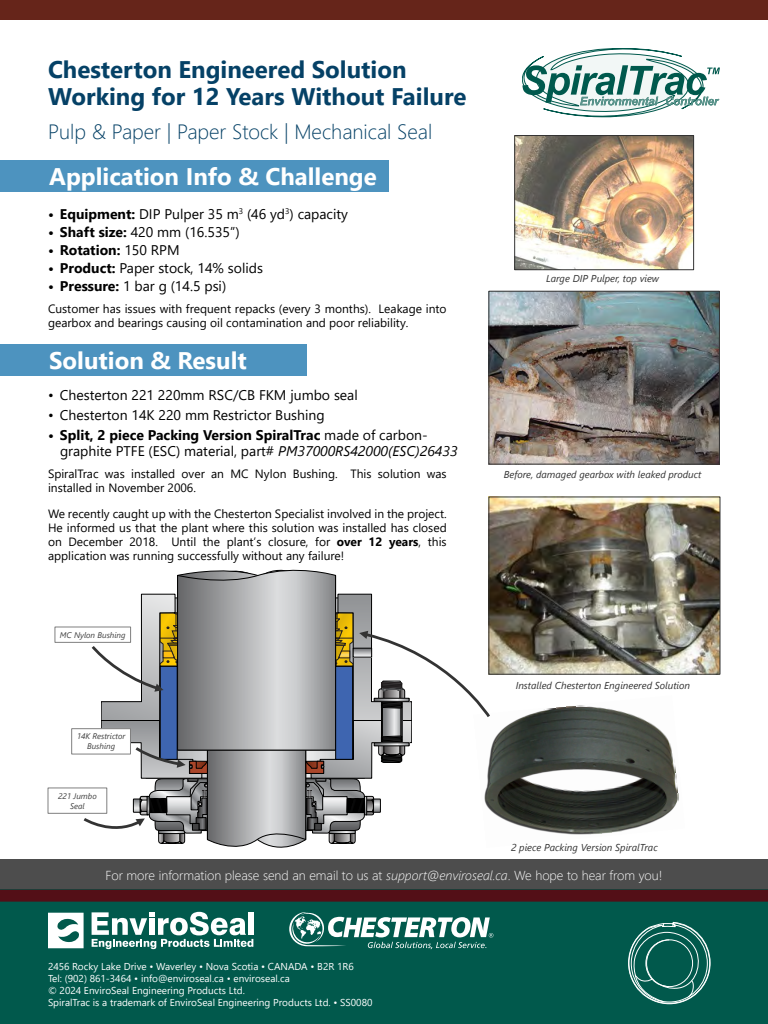
<style>
.page{position:relative;width:768px;height:1024px;background:#fff}
.page>*{position:absolute;margin:0;border:0;box-sizing:border-box;transform-origin:0 0}
.t1{font:700 24px "Segoe UI";color:#054166}
.t2{font:700 24px "Segoe UI";color:#fff}
.t3{font:300 20.7px "Segoe UI";color:#054166}
.t4{font:14px "Segoe UI";color:#000}
.t5{font:700 14px "Segoe UI";color:#000}
.t6{font:300 13px "Segoe UI";color:#fff}
.t7{font:12px "Segoe UI";color:#000}
.t8{font:700 12px "Segoe UI";color:#000}
.t9{font:10px "Segoe UI";color:#fff}
.t10{font:italic 10px "Segoe UI";color:#333}
.t11{font:italic 8.2px "Segoe UI";color:#404040}
.t12{font:8.2px "Segoe UI";color:#000}
.s1{font-weight:700}
.s2{font-weight:400}
.s3{font-style:italic}
</style>
<div class="page">
<img style="left:492px;top:705px;width:187px;height:130px">
<div style="left:0;top:860px;width:768px;height:164px;background:#4d4d4d"></div>
<svg style="left:0;top:890px;width:768px;height:134px;background:#0a5046"></svg>
<svg style="left:48px;top:913px;width:36px;height:35px"></svg>
<div style="left:249px;top:912px;width:5px;height:23px;background:#fff"></div>
<svg style="left:92px;top:912px;width:161px;height:37px;background:#6a9d96"></svg>
<svg style="left:289px;top:912px;width:204px;height:37px;background:#559087"></svg>
<svg style="left:628px;top:921px;width:83px;height:84px;background:#267166"></svg>
<div style="left:0;top:0;width:768px;height:19px;background:#66251a"></div>
<div style="left:0;top:160px;width:389px;height:32px;background:#4d93bf"></div>
<div style="left:0;top:344px;width:306px;height:32px;background:#4d93bf"></div>
<img style="left:490px;top:498px;width:228px;height:175px">
<div style="left:488px;top:496px;width:232px;height:179px;border:1px solid #333"></div>
<img style="left:490px;top:293px;width:228px;height:170px">
<div style="left:488px;top:291px;width:232px;height:174px;border:1px solid #333"></div>
<img style="left:516px;top:137px;width:176px;height:131px">
<div style="left:514px;top:135px;width:180px;height:135px;border:1px solid #333"></div>
<svg style="left:522px;top:48px;width:198px;height:69px"></svg>
<svg style="left:83px;top:570px;width:409px;height:277px"></svg>
<div style="left:54px;top:626px;width:77px;height:17px;background:#fff;border:1px solid #808080"></div>
<div style="left:71px;top:728px;width:60px;height:27px;background:#fff;border:1px solid #808080"></div>
<div style="left:48px;top:787px;width:59px;height:27px;background:#fff;border:1px solid #808080"></div>
<p class="t1" style="left:48px;top:60px;width:360px">Chesterton Engineered Solution</p>
<p class="t1" style="left:48px;top:88px;width:420px">Working for 12 Years Without Failure</p>
<p class="t3" style="left:48px;top:124px;width:386px">Pulp &amp; Paper | Paper Stock | Mechanical Seal</p>
<p class="t2" style="left:49px;top:167px;width:329px">Application Info &amp; Challenge</p>
<p class="t4" style="left:48px;top:208px;width:192px"><span class="s1">• Equipment:</span> DIP Pulper 35 m</p>
<p class="t12" style="left:239px;top:208px;width:6px">3</p>
<p class="t4" style="left:247px;top:208px;width:102px">(46 yd ) capacity</p>
<p class="t12" style="left:285px;top:208px;width:6px">3</p>
<p class="t4" style="left:48px;top:226px;width:193px"><span class="s1">• Shaft size:</span> 420 mm (16.535”)</p>
<p class="t5" style="left:48px;top:244px;width:133px">• Rotation: <span class="s2">150 RPM</span></p>
<p class="t4" style="left:48px;top:262px;width:217px"><span class="s1">• Product:</span> Paper stock, 14% solids</p>
<p class="t4" style="left:48px;top:280px;width:180px"><span class="s1">• Pressure:</span> 1 bar g (14.5 psi)</p>
<p class="t7" style="left:48px;top:304px;width:400px">Customer has issues with frequent repacks (every 3 months). Leakage into</p>
<p class="t7" style="left:48px;top:318px;width:362px">gearbox and bearings causing oil contamination and poor reliability.</p>
<p class="t2" style="left:49px;top:351px;width:199px">Solution &amp; Result</p>
<p class="t4" style="left:48px;top:389px;width:311px">• Chesterton 221 220mm RSC/CB FKM jumbo seal</p>
<p class="t4" style="left:48px;top:409px;width:278px">• Chesterton 14K 220 mm Restrictor Bushing</p>
<p class="t5" style="left:48px;top:429px;width:381px">• Split, 2 piece Packing Version SpiralTrac <span class="s2">made of carbon-</span></p>
<p class="t4" style="left:60px;top:445px;width:399px">graphite PTFE (ESC) material, part# <span class="s3">PM37000RS42000(ESC)26433</span></p>
<p class="t7" style="left:48px;top:469px;width:400px">SpiralTrac was installed over an MC Nylon Bushing. This solution was</p>
<p class="t7" style="left:48px;top:483px;width:150px">installed in November 2006.</p>
<p class="t7" style="left:48px;top:509px;width:400px">We recently caught up with the Chesterton Specialist involved in the project.</p>
<p class="t7" style="left:48px;top:523px;width:400px">He informed us that the plant where this solution was installed has closed</p>
<p class="t7" style="left:48px;top:537px;width:284px">on December 2018. Until the plant’s closure, for</p>
<p class="t8" style="left:337px;top:537px;width:111px">over 12 years<span class="s2">, this</span></p>
<p class="t7" style="left:48px;top:551px;width:298px">application was running successfully without any failure!</p>
<p class="t11" style="left:60px;top:632px;width:67px">MC Nylon Bushing</p>
<p class="t11" style="left:77px;top:733px;width:50px">14K Restrictor</p>
<p class="t11" style="left:87px;top:743px;width:30px">Bushing</p>
<p class="t11" style="left:58px;top:793px;width:40px">221 Jumbo</p>
<p class="t11" style="left:70px;top:803px;width:16px">Seal</p>
<p class="t10" style="left:546px;top:275px;width:114px">Large DIP Pulper, top view</p>
<p class="t10" style="left:504px;top:470px;width:199px">Before, damaged gearbox with leaked product</p>
<p class="t10" style="left:516px;top:682px;width:176px">Installed Chesterton Engineered Solution</p>
<p class="t10" style="left:511px;top:844px;width:148px">2 piece Packing Version SpiralTrac</p>
<p class="t6" style="left:105px;top:871px;width:559px">For more information please send an email to us at <span class="s3">support@enviroseal.ca</span>. We hope to hear from you!</p>
<p class="t9" style="left:48px;top:963px;width:307px">2456 Rocky Lake Drive • Waverley • Nova Scotia • CANADA • B2R 1R6</p>
<p class="t9" style="left:48px;top:975px;width:243px">Tel: (902) 861-3464 • info@enviroseal.ca • enviroseal.ca</p>
<p class="t9" style="left:48px;top:987px;width:198px">© 2024 EnviroSeal Engineering Products Ltd.</p>
<p class="t9" style="left:48px;top:999px;width:326px">SpiralTrac is a trademark of EnviroSeal Engineering Products Ltd. • SS0080</p>
</div>
